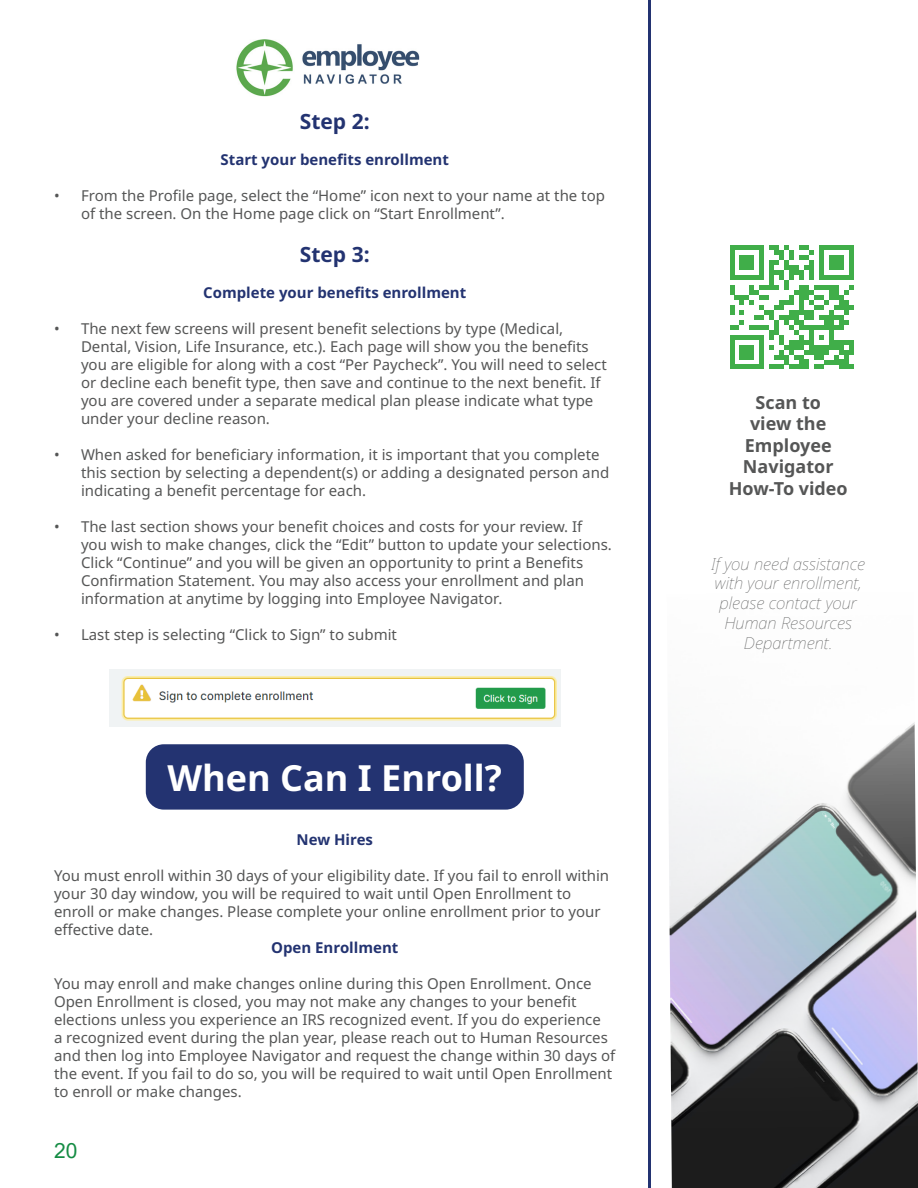
<style>
.page{position:relative;width:918px;height:1188px;background:#fff}
.page>*{position:absolute;margin:0;border:0;box-sizing:border-box;transform-origin:0 0}
.t1{font:700 36px "Noto Sans";color:#fff}
.t2{font:700 21px "Noto Sans";color:#233371}
.t3{font:21px "Arial";color:#158c44}
.t4{font:700 18px/21.6px "Noto Sans";color:#555656;text-align:center}
.t5{font:italic 100 16.5px/19.8px "Noto Sans";color:#555656;text-align:center}
.t6{font:15px/18px "Noto Sans";color:#555656}
.t7{font:700 15px "Noto Sans";color:#233371}
</style>
<div class="page">
<div style="left:146px;top:744px;width:378px;height:66px;background:#233371;border-radius:18px"></div>
<img style="left:669px;top:722px;width:249px;height:466px">
<img style="left:236px;top:39px;width:184px;height:58px">
<svg style="left:730px;top:245px;width:124px;height:124px"></svg>
<hr style="left:648px;top:1px;width:2px;height:1187px;background:#233371">
<img style="left:110px;top:670px;width:450px;height:56px">
<p class="t2" style="left:300px;top:107px;width:71px">Step 2:</p>
<p class="t7" style="left:221px;top:149px;width:230px">Start your benefits enrollment</p>
<p class="t6" style="left:81px;top:187px;width:526px;text-indent:-27px">• From the Profile page, select the “Home” icon next to your name at the top of the screen. On the Home page click on “Start Enrollment”.</p>
<p class="t2" style="left:300px;top:240px;width:71px">Step 3:</p>
<p class="t7" style="left:203px;top:282px;width:265px">Complete your benefits enrollment</p>
<p class="t6" style="left:81px;top:320px;width:527px;text-indent:-27px">• The next few screens will present benefit selections by type (Medical, Dental, Vision, Life Insurance, etc.). Each page will show you the benefits you are eligible for along with a cost “Per Paycheck”. You will need to select or decline each benefit type, then save and continue to the next benefit. If you are covered under a separate medical plan please indicate what type under your decline reason.</p>
<p class="t6" style="left:81px;top:446px;width:530px;text-indent:-27px">• When asked for beneficiary information, it is important that you complete this section by selecting a dependent(s) or adding a designated person and indicating a benefit percentage for each.</p>
<p class="t6" style="left:81px;top:518px;width:532px;text-indent:-27px">• The last section shows your benefit choices and costs for your review. If you wish to make changes, click the “Edit” button to update your selections.<br>Click “Continue” and you will be given an opportunity to print a Benefits Confirmation Statement. You may also access your enrollment and plan information at anytime by logging into Employee Navigator.</p>
<p class="t6" style="left:54px;top:626px;width:344px">• Last step is selecting “Click to Sign” to submit</p>
<p class="t1" style="left:167px;top:753px;width:336px">When Can I Enroll?</p>
<p class="t7" style="left:297px;top:829px;width:78px">New Hires</p>
<p class="t6" style="left:54px;top:867px;width:557px">You must enroll within 30 days of your eligibility date. If you fail to enroll within your 30 day window, you will be required to wait until Open Enrollment to enroll or make changes. Please complete your online enrollment prior to your effective date.</p>
<p class="t7" style="left:271px;top:937px;width:129px">Open Enrollment</p>
<p class="t6" style="left:54px;top:975px;width:563px">You may enroll and make changes online during this Open Enrollment. Once Open Enrollment is closed, you may not make any changes to your benefit elections unless you experience an IRS recognized event. If you do experience<br>a recognized event during the plan year, please reach out to Human Resources and then log into Employee Navigator and request the change within 30 days of the event. If you fail to do so, you will be required to wait until Open Enrollment to enroll or make changes.</p>
<h2 class="t3" style="left:54px;top:1136px;width:25px">20</h2>
<p class="t4" style="left:729px;top:392px;width:120px">Scan to<br>view the<br>Employee<br>Navigator<br>How-To video</p>
<p class="t5" style="left:711px;top:554px;width:155px">If you need assistance with your enrollment, please contact your<br>Human Resources<br>Department.</p>
</div>
